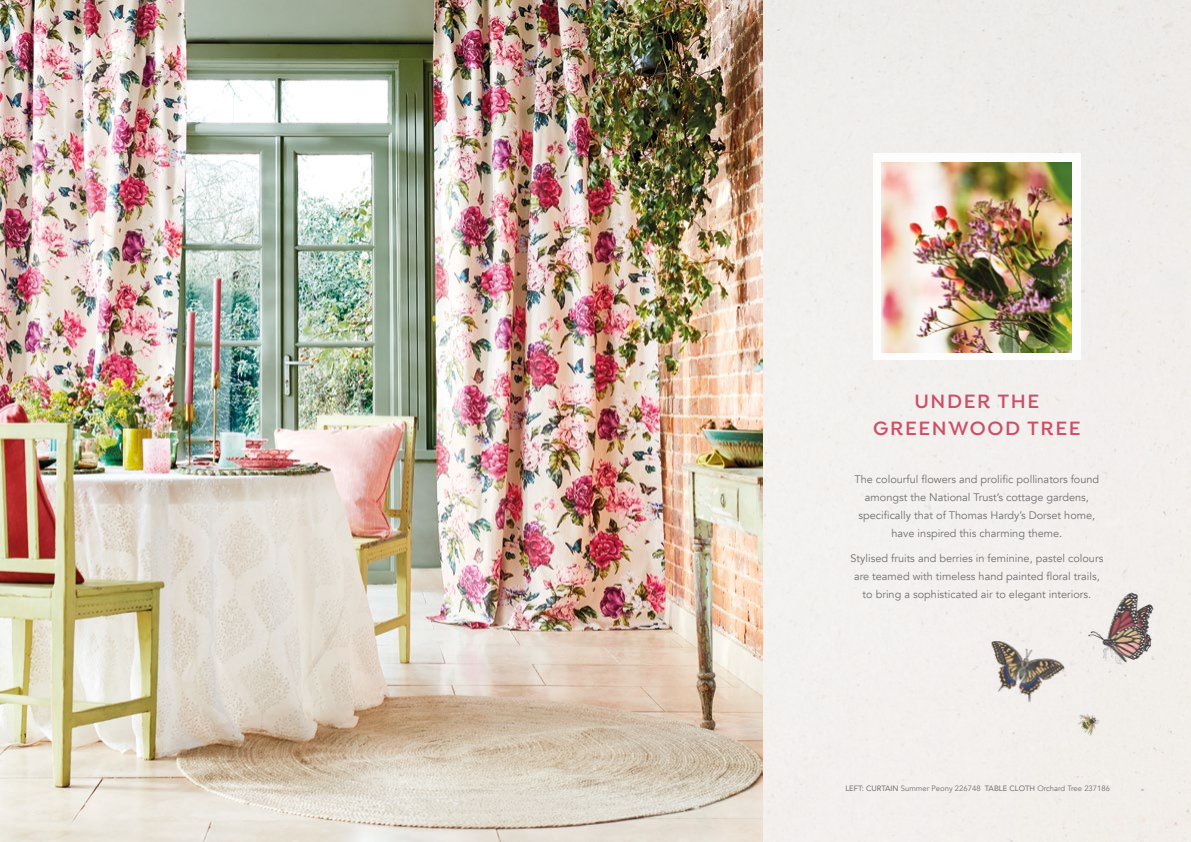
<style>
.page{position:relative;width:1191px;height:842px;background:#fff}
.page>*{position:absolute;margin:0;border:0;box-sizing:border-box;transform-origin:0 0}
.t1{font:600 20.6px/27px "Isidora";letter-spacing:.08em;color:#ce4d67;text-align:center}
.t2{font:10.9px/18px "Avenir";color:#706f6f;text-align:center}
.t3{font:7.7px "Avenir";color:#706f6f}
.s1{font-style:inherit}
</style>
<div class="page">
<div style="left:595px;top:0;width:596px;height:842px;background:#f2efec"></div>
<div style="left:873px;top:153px;width:207px;height:207px;background:#fff"></div>
<img style="left:882px;top:162px;width:189px;height:190px">
<img style="left:0;top:1px;width:763px;height:841px">
<img style="left:1080px;top:581px;width:76px;height:84px">
<img style="left:1071px;top:706px;width:41px;height:47px">
<img style="left:987px;top:638px;width:82px;height:70px">
<h1 class="t1" style="left:873px;top:389px;width:209px">UNDER THE<br>GREENWOOD TREE</h1>
<p class="t2" style="left:854px;top:470px;width:246px">The colourful flowers and prolific pollinators found amongst the National Trust’s cottage gardens, specifically that of Thomas Hardy’s Dorset home, have inspired this charming theme.</p>
<p class="t2" style="left:850px;top:550px;width:254px">Stylised fruits and berries in feminine, pastel colours are teamed with timeless hand painted floral trails, to bring a sophisticated air to elegant interiors.</p>
<p class="t3" style="left:845px;top:784px;width:266px"><span class="s1">LEFT: CURTAIN</span> Summer Peony 226748 <span class="s1">TABLE CLOTH</span> Orchard Tree 237186</p>
</div>
